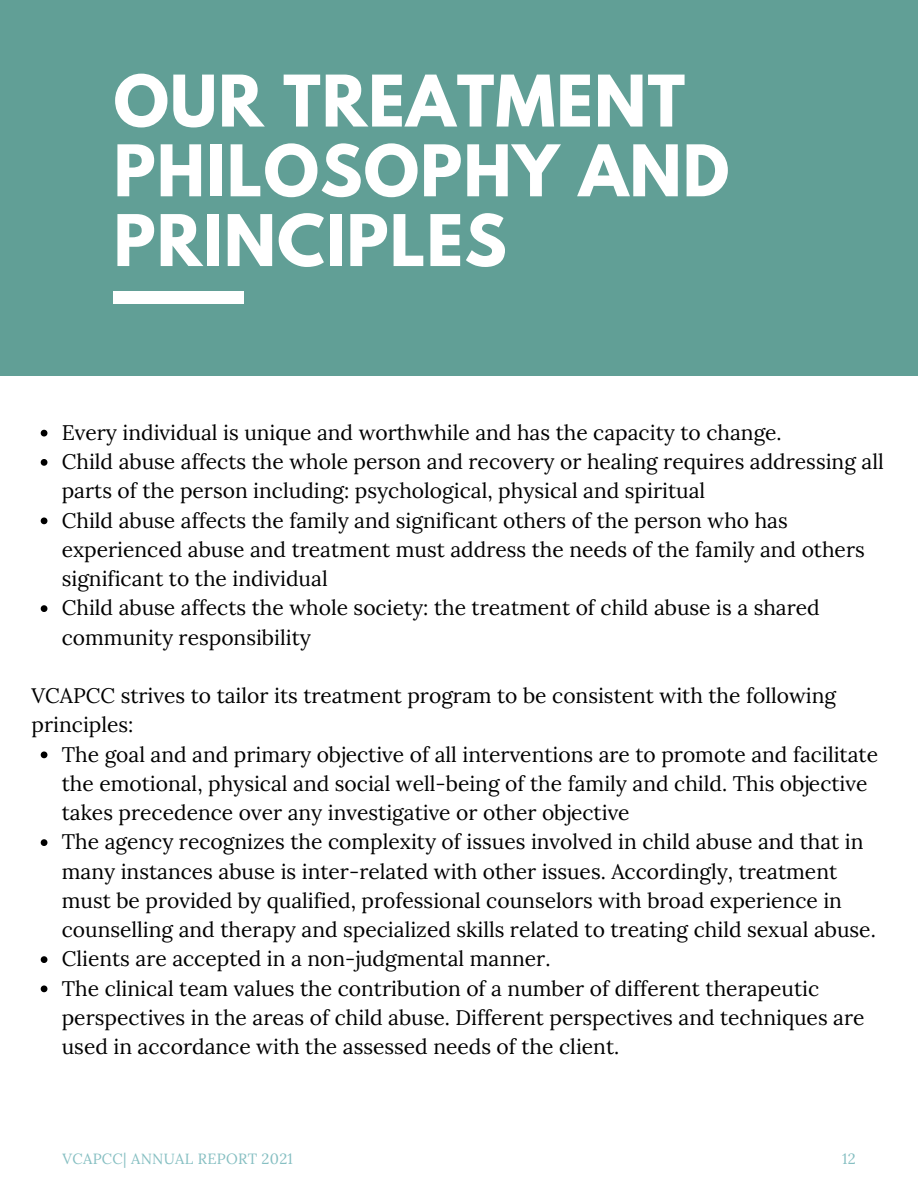
<style>
.page{position:relative;width:918px;height:1188px;background:#fff}
.page>*{position:absolute;margin:0;border:0;box-sizing:border-box;transform-origin:0 0}
.t1{font:700 63px/69.8px "League Spartan";letter-spacing:.02em;color:#fff}
.t2{font:21px/29.2px "Lora";color:#000}
.t3{font:14.85px "Lora";letter-spacing:.02em;color:#86bfc2}
</style>
<div class="page">
<div style="left:0;top:0;width:918px;height:376px;background:#619f96"></div>
<div style="left:114px;top:291px;width:130px;height:12px;background:#fff"></div>
<svg style="left:41px;top:430px;width:6px;height:6px"></svg>
<svg style="left:41px;top:459px;width:6px;height:7px"></svg>
<svg style="left:41px;top:518px;width:6px;height:6px"></svg>
<svg style="left:41px;top:605px;width:6px;height:7px"></svg>
<svg style="left:41px;top:752px;width:6px;height:6px"></svg>
<svg style="left:41px;top:839px;width:6px;height:7px"></svg>
<svg style="left:41px;top:956px;width:6px;height:7px"></svg>
<svg style="left:41px;top:986px;width:6px;height:6px"></svg>
<p class="t1" style="left:114px;top:74px;width:617px">OUR TREATMENT<br>PHILOSOPHY AND<br>PRINCIPLES</p>
<p class="t2" style="left:62px;top:418px;width:722px">Every individual is unique and worthwhile and has the capacity to change.</p>
<p class="t2" style="left:62px;top:447px;width:824px">Child abuse affects the whole person and recovery or healing requires addressing all parts of the person including: psychological, physical and spiritual</p>
<p class="t2" style="left:62px;top:505px;width:805px">Child abuse affects the family and significant others of the person who has experienced abuse and treatment must address the needs of the family and others significant to the individual</p>
<p class="t2" style="left:62px;top:593px;width:760px">Child abuse affects the whole society: the treatment of child abuse is a shared community responsibility</p>
<p class="t2" style="left:32px;top:681px;width:806px">VCAPCC strives to tailor its treatment program to be consistent with the following</p>
<p class="t2" style="left:32px;top:710px;width:103px">principles:</p>
<p class="t2" style="left:62px;top:739px;width:818px">The goal and and primary objective of all interventions are to promote and facilitate the emotional, physical and social well-being of the family and child. This objective takes precedence over any investigative or other objective</p>
<p class="t2" style="left:62px;top:827px;width:816px">The agency recognizes the complexity of issues involved in child abuse and that in many instances abuse is inter-related with other issues. Accordingly, treatment must be provided by qualified, professional counselors with broad experience in counselling and therapy and specialized skills related to treating child sexual abuse.</p>
<p class="t2" style="left:62px;top:944px;width:490px">Clients are accepted in a non-judgmental manner.</p>
<p class="t2" style="left:62px;top:973px;width:804px">The clinical team values the contribution of a number of different therapeutic perspectives in the areas of child abuse. Different perspectives and techniques are used in accordance with the assessed needs of the client.</p>
<p class="t3" style="left:63px;top:1149px;width:232px">VCAPCC| ANNUAL REPORT 2021</p>
<p class="t3" style="left:842px;top:1149px;width:15px">12</p>
</div>
